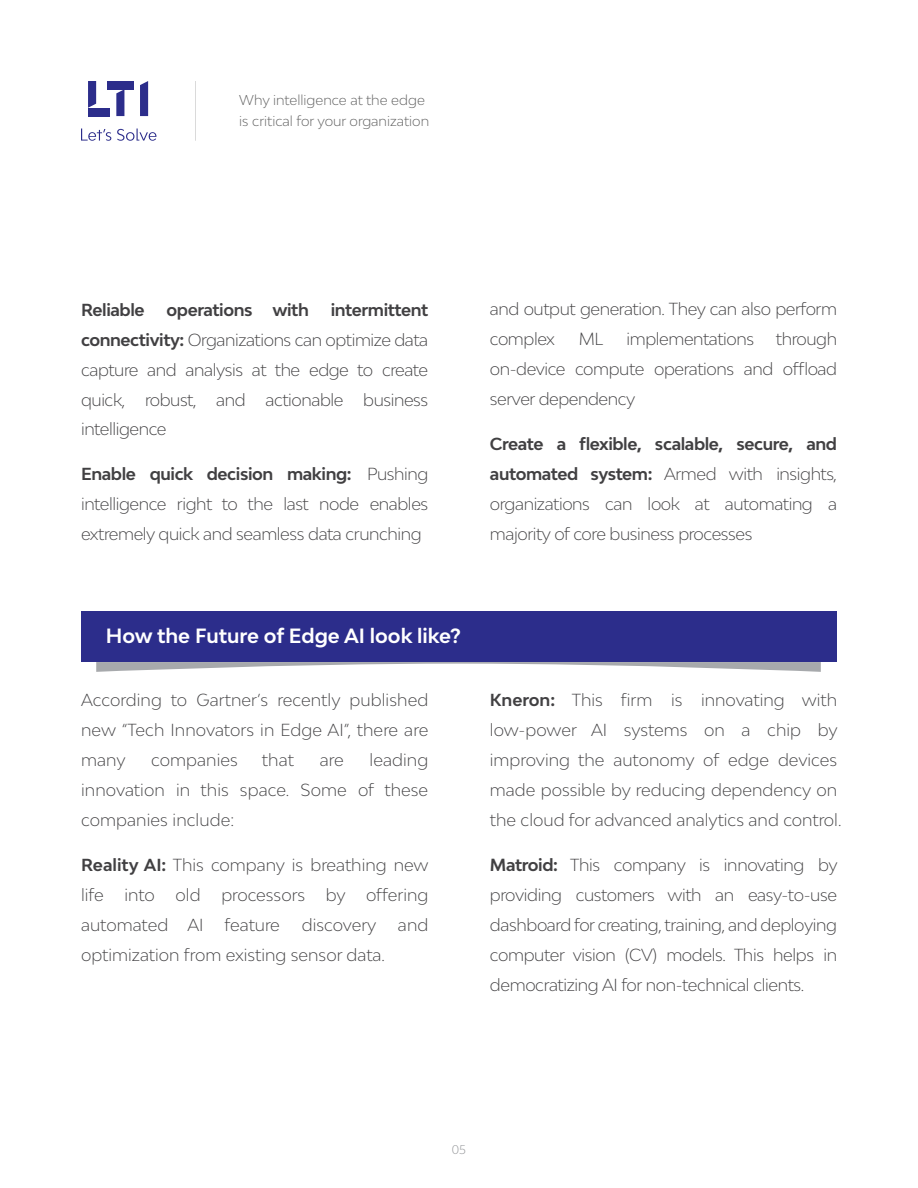
<style>
.page{position:relative;width:918px;height:1188px;background:#fff}
.page>*{position:absolute;margin:0;border:0;box-sizing:border-box;transform-origin:0 0}
.t1{font:700 19.5px "Bw Modelica";color:#fff}
.t2{font:300 16.5px/30px "Bw Modelica";letter-spacing:-.01em;color:#414042;text-align:justify}
.t3{font:700 16.5px "Bw Modelica";letter-spacing:-.025em;color:#414042}
.t4{font:300 13.5px/21px "Bw Modelica";color:#5c5c5c}
.t5{font:300 12px "Bw Modelica";color:#939598}
.s1{font-weight:700}
</style>
<div class="page">
<div style="left:81px;top:611px;width:756px;height:51px;background:#2c2d8b"></div>
<svg style="left:96px;top:662px;width:725px;height:10px"></svg>
<hr style="left:195px;top:81px;width:1px;height:60px;background:#000">
<svg style="left:88px;top:81px;width:8px;height:27px"></svg>
<div style="left:88px;top:108px;width:21px;height:8px;background:#2c2d8b"></div>
<div style="left:107px;top:81px;width:26px;height:8px;background:#2c2d8b"></div>
<svg style="left:116px;top:89px;width:8px;height:27px"></svg>
<svg style="left:140px;top:81px;width:8px;height:35px"></svg>
<svg style="left:81px;top:129px;width:75px;height:12px"></svg>
<p class="t4" style="left:239px;top:89px;width:191px">Why intelligence at the edge is critical for your organization</p>
<p class="t2" style="left:81px;top:294px;width:349px;text-indent:250px"><span class="s1">intermittent connectivity:</span> Organizations can optimize data capture and analysis at the edge to create quick, robust, and actionable business intelligence</p>
<p class="t2" style="left:81px;top:459px;width:349px"><span class="s1">Enable quick decision making:</span> Pushing intelligence right to the last node enables extremely quick and seamless data crunching</p>
<p class="t3" style="left:81px;top:299px;width:65px">Reliable</p>
<p class="t3" style="left:167px;top:299px;width:144px">operations with</p>
<p class="t2" style="left:490px;top:294px;width:349px">and output generation. They can also perform complex</p>
<p class="t2" style="left:490px;top:324px;width:349px;text-indent:286px">through on-device compute operations and offload server dependency</p>
<p class="t2" style="left:490px;top:429px;width:349px"><span class="s1">Create a flexible, scalable, secure, and automated system:</span> Armed with insights, organizations can look at automating a majority of core business processes</p>
<p class="t2" style="left:579px;top:324px;width:26px">ML</p>
<p class="t2" style="left:627px;top:324px;width:129px">implementations</p>
<p class="t1" style="left:106px;top:623px;width:357px">How the Future of Edge AI look like?</p>
<p class="t2" style="left:81px;top:685px;width:349px">According to Gartner’s recently published new “Tech Innovators in Edge AI”, there are many</p>
<p class="t2" style="left:81px;top:745px;width:349px;text-indent:288px">leading innovation in this space. Some of these companies include:</p>
<p class="t2" style="left:81px;top:850px;width:349px"><span class="s1">Reality AI:</span> This company is breathing new life</p>
<p class="t2" style="left:151px;top:745px;width:88px">companies</p>
<p class="t2" style="left:262px;top:745px;width:33px">that</p>
<p class="t2" style="left:320px;top:745px;width:26px">are</p>
<p class="t2" style="left:124px;top:880px;width:32px">into</p>
<p class="t2" style="left:176px;top:880px;width:26px">old</p>
<p class="t2" style="left:221px;top:880px;width:85px">processors</p>
<p class="t2" style="left:326px;top:880px;width:104px">by offering</p>
<p class="t2" style="left:81px;top:910px;width:124px">automated AI</p>
<p class="t2" style="left:225px;top:910px;width:57px">feature</p>
<p class="t2" style="left:302px;top:910px;width:76px">discovery</p>
<p class="t2" style="left:398px;top:910px;width:32px">and</p>
<p class="t2" style="left:81px;top:940px;width:306px">optimization from existing sensor data.</p>
<p class="t2" style="left:490px;top:685px;width:353px;text-align:left"><span class="s1">Kneron:</span> This firm is innovating with low-power AI systems on a chip by improving the autonomy of edge devices made possible by reducing dependency on the cloud for advanced analytics and control.</p>
<p class="t2" style="left:490px;top:850px;width:349px"><span class="s1">Matroid:</span> This company is innovating by providing customers with an easy-to-use dashboard for creating, training, and deploying computer vision (CV) models. This helps in democratizing AI for non-technical clients.</p>
<p class="t5" style="left:452px;top:1142px;width:16px">05</p>
</div>
